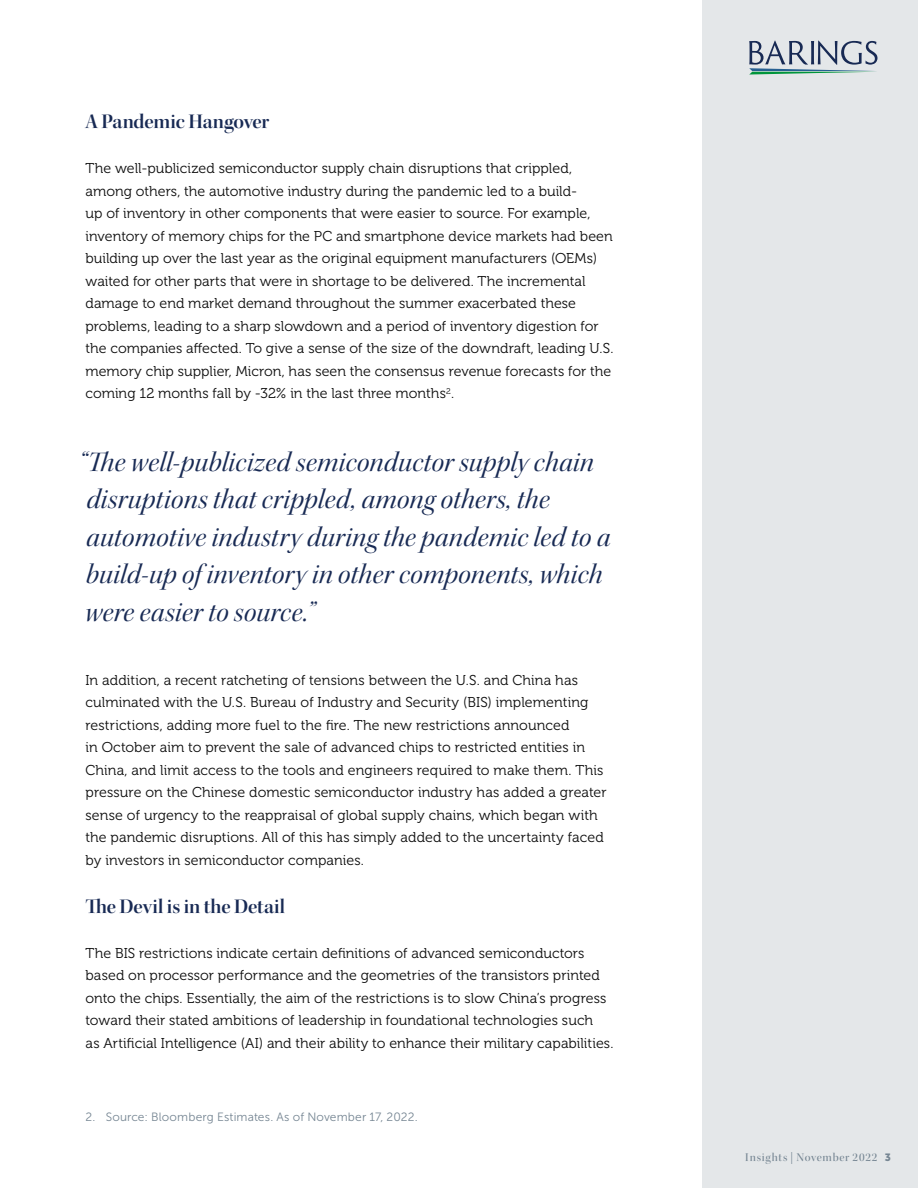
<style>
.page{position:relative;width:918px;height:1188px;background:#fff}
.page>*{position:absolute;margin:0;border:0;box-sizing:border-box;transform-origin:0 0}
.t1{font:28.5px/37.5px "Kepler Std It Disp";letter-spacing:.01em;color:#182a54}
.t2{font:21px "Kepler Std Semibold Disp";color:#182a54}
.t3{font:14.25px/22.5px "Museo 300";letter-spacing:.005em;color:#0d0d0d}
.t4{font:12px "Museo Sans 300";letter-spacing:.015em;color:#768693}
.t5{font:12px "Kepler Std Medium Disp";letter-spacing:.065em;color:#768693}
.s1{font-family:"Museo Sans 900";font-size:10.5px}
</style>
<div class="page">
<div style="left:702px;top:0;width:216px;height:1188px;background:#e4e7e9"></div>
<svg style="left:749px;top:40px;width:129px;height:35px"></svg>
<p class="t2" style="left:86px;top:110px;width:185px">A Pandemic Hangover</p>
<p class="t3" style="left:86px;top:157px;width:529px">The well-publicized semiconductor supply chain disruptions that crippled, among others, the automotive industry during the pandemic led to a build-<br>up of inventory in other components that were easier to source. For example, inventory of memory chips for the PC and smartphone device markets had been building up over the last year as the original equipment manufacturers (OEMs) waited for other parts that were in shortage to be delivered. The incremental damage to end market demand throughout the summer exacerbated these problems, leading to a sharp slowdown and a period of inventory digestion for the companies affected. To give a sense of the size of the downdraft, leading U.S. memory chip supplier, Micron, has seen the consensus revenue forecasts for the coming 12 months fall by -32% in the last three months<sup>2</sup>.</p>
<p class="t1" style="left:78px;top:443px;width:533px">“The well-publicized semiconductor supply chain disruptions that crippled, among others, the automotive industry during the pandemic led to a build-up of inventory in other components, which were easier to source.”</p>
<p class="t3" style="left:86px;top:669px;width:523px">In addition, a recent ratcheting of tensions between the U.S. and China has culminated with the U.S. Bureau of Industry and Security (BIS) implementing restrictions, adding more fuel to the fire. The new restrictions announced<br>in October aim to prevent the sale of advanced chips to restricted entities in China, and limit access to the tools and engineers required to make them. This pressure on the Chinese domestic semiconductor industry has added a greater sense of urgency to the reappraisal of global supply chains, which began with the pandemic disruptions. All of this has simply added to the uncertainty faced by investors in semiconductor companies.</p>
<p class="t2" style="left:86px;top:894px;width:201px">The Devil is in the Detail</p>
<p class="t3" style="left:86px;top:942px;width:529px">The BIS restrictions indicate certain definitions of advanced semiconductors based on processor performance and the geometries of the transistors printed onto the chips. Essentially, the aim of the restrictions is to slow China’s progress toward their stated ambitions of leadership in foundational technologies such<br>as Artificial Intelligence (AI) and their ability to enhance their military capabilities.</p>
<p class="t4" style="left:86px;top:1110px;width:334px">2. Source: Bloomberg Estimates. As of November 17, 2022.</p>
<p class="t5" style="left:745px;top:1150px;width:147px">Insights | November 2022 <span class="s1">3</span></p>
</div>
